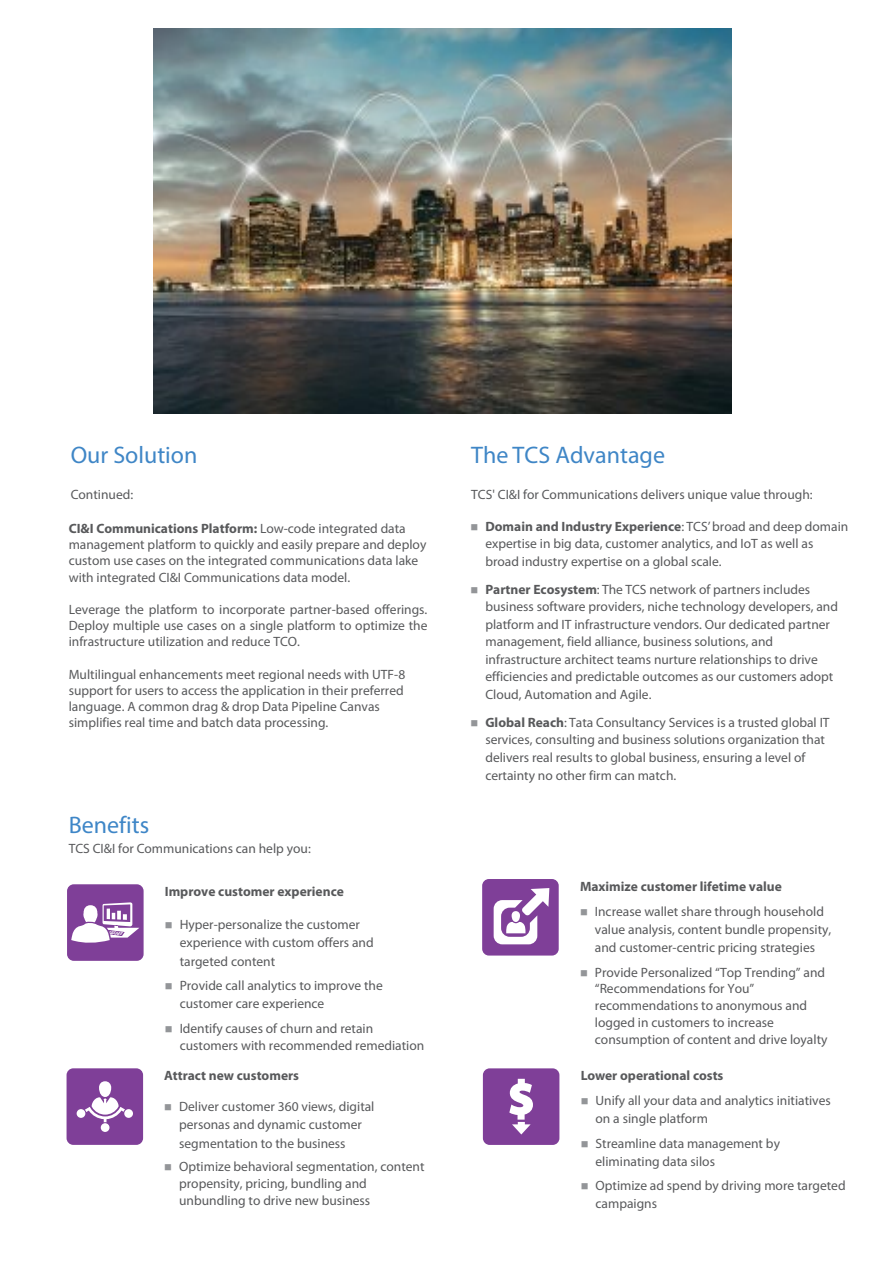
<style>
.page{position:relative;width:893px;height:1263px;background:#fff}
.page>*{position:absolute;margin:0;border:0;box-sizing:border-box;transform-origin:0 0}
.t1{font:24px "Myriad Pro";color:#3f86c6}
.t2{font:24px "Myriad Pro";color:#3e86c7}
.t3{font:13.5px/17.5px "Myriad Pro";color:#58595b}
.t4{font:700 13.5px "Myriad Pro";color:#58595b}
.s1{font-weight:700}
.s2{color:#939598}
</style>
<div class="page">
<img style="left:153px;top:28px;width:579px;height:386px">
<div style="left:67px;top:884px;width:77px;height:77px;background:#7f3f98;border-radius:7px"></div>
<svg style="left:71px;top:902px;width:68px;height:41px"></svg>
<div style="left:67px;top:1068px;width:76px;height:77px;background:#7f3f98;border-radius:7px"></div>
<svg style="left:77px;top:1081px;width:56px;height:51px"></svg>
<div style="left:483px;top:1068px;width:76px;height:77px;background:#7f3f98;border-radius:7px"></div>
<svg style="left:509px;top:1079px;width:24px;height:55px"></svg>
<div style="left:482px;top:879px;width:77px;height:76px;background:#7f3f98;border-radius:7px"></div>
<svg style="left:494px;top:888px;width:55px;height:56px"></svg>
<h1 class="t1" style="left:71px;top:440px;width:128px">Our Solution</h1>
<p class="t3" style="left:71px;top:485px;width:64px">Continued:</p>
<p class="t3" style="left:69px;top:520px;width:359px;line-height:16.2px"><span class="s1">CI&amp;I Communications Platform:</span> Low-code integrated data management platform to quickly and easily prepare and deploy custom use cases on the integrated communications data lake with integrated CI&amp;I Communications data model.</p>
<p class="t3" style="left:69px;top:601px;width:360px;line-height:16.2px;text-align:justify">Leverage the platform to incorporate partner-based offerings.<br>Deploy multiple use cases on a single platform to optimize the infrastructure utilization and reduce TCO.</p>
<p class="t3" style="left:69px;top:666px;width:338px;line-height:16.2px">Multilingual enhancements meet regional needs with UTF-8 support for users to access the application in their preferred language. A common drag &amp; drop Data Pipeline Canvas simplifies real time and batch data processing.</p>
<h1 class="t2" style="left:69px;top:810px;width:82px">Benefits</h1>
<p class="t3" style="left:69px;top:840px;width:244px">TCS CI&amp;I for Communications can help you:</p>
<p class="t4" style="left:165px;top:886px;width:181px">Improve customer experience</p>
<p class="t3" style="left:180px;top:915px;width:196px;line-height:18.3px;text-indent:-15px"><span class="s2">■</span> Hyper-personalize the customer experience with custom offers and targeted content</p>
<p class="t3" style="left:180px;top:977px;width:205px;line-height:18.3px;text-indent:-15px"><span class="s2">■</span> Provide call analytics to improve the customer care experience</p>
<p class="t3" style="left:180px;top:1021px;width:246px;line-height:16.8px;text-indent:-15px"><span class="s2">■</span> Identify causes of churn and retain customers with recommended remediation</p>
<p class="t4" style="left:164px;top:1070px;width:136px">Attract new customers</p>
<p class="t3" style="left:179px;top:1097px;width:197px;line-height:18.3px;text-indent:-15px"><span class="s2">■</span> Deliver customer 360 views, digital personas and dynamic customer segmentation to the business</p>
<p class="t3" style="left:179px;top:1159px;width:247px;line-height:16.8px;text-indent:-15px"><span class="s2">■</span> Optimize behavioral segmentation, content propensity, pricing, bundling and unbundling to drive new business</p>
<h1 class="t1" style="left:471px;top:445px;width:195px">The TCS Advantage</h1>
<p class="t3" style="left:471px;top:487px;width:343px">TCS' CI&amp;I for Communications delivers unique value through:</p>
<p class="t3" style="left:485px;top:518px;width:364px;text-indent:-15px"><span class="s2">■</span> <span class="s1">Domain and Industry Experience</span>: TCS’ broad and deep domain expertise in big data, customer analytics, and IoT as well as broad industry expertise on a global scale.</p>
<p class="t3" style="left:485px;top:581px;width:354px;text-indent:-15px"><span class="s2">■</span> <span class="s1">Partner Ecosystem</span>: The TCS network of partners includes business software providers, niche technology developers, and platform and IT infrastructure vendors. Our dedicated partner management, field alliance, business solutions, and infrastructure architect teams nurture relationships to drive efficiencies and predictable outcomes as our customers adopt Cloud, Automation and Agile.</p>
<p class="t3" style="left:485px;top:715px;width:346px;text-indent:-15px"><span class="s2">■</span> <span class="s1">Global Reach</span>: Tata Consultancy Services is a trusted global IT services, consulting and business solutions organization that delivers real results to global business, ensuring a level of certainty no other firm can match.</p>
<p class="t4" style="left:580px;top:881px;width:203px">Maximize customer lifetime value</p>
<p class="t3" style="left:595px;top:903px;width:238px;line-height:18.3px;text-indent:-15px"><span class="s2">■</span> Increase wallet share through household value analysis, content bundle propensity, and customer-centric pricing strategies</p>
<p class="t3" style="left:595px;top:963px;width:234px;line-height:16.8px;text-indent:-15px"><span class="s2">■</span> Provide Personalized “Top Trending” and “Recommendations for You” recommendations to anonymous and logged in customers to increase consumption of content and drive loyalty</p>
<p class="t4" style="left:581px;top:1070px;width:144px">Lower operational costs</p>
<p class="t3" style="left:595px;top:1091px;width:237px;line-height:18.3px;text-indent:-15px"><span class="s2">■</span> Unify all your data and analytics initiatives on a single platform</p>
<p class="t3" style="left:595px;top:1135px;width:186px;line-height:18.3px;text-indent:-15px"><span class="s2">■</span> Streamline data management by eliminating data silos</p>
<p class="t3" style="left:595px;top:1178px;width:252px;text-indent:-15px"><span class="s2">■</span> Optimize ad spend by driving more targeted campaigns</p>
</div>
